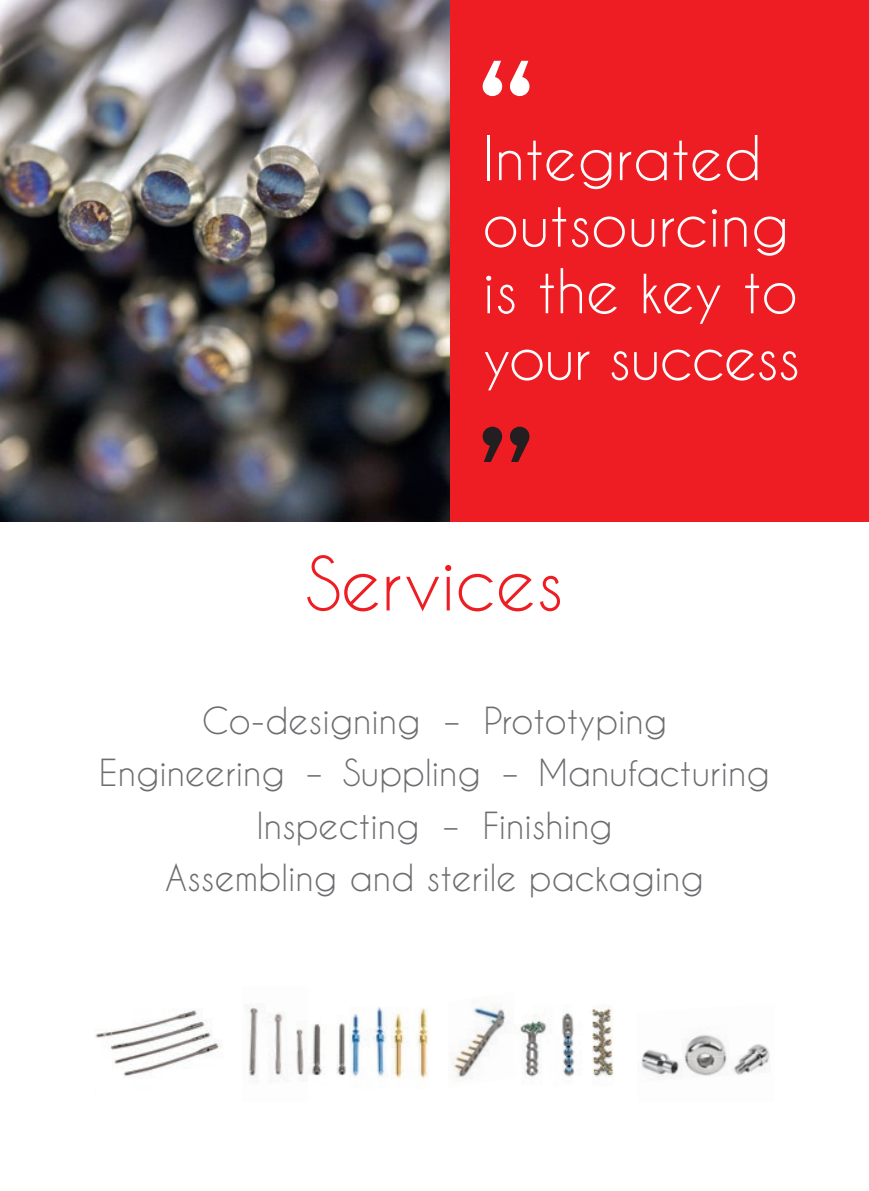
<style>
.page{position:relative;width:869px;height:1191px;background:#fff}
.page>*{position:absolute;margin:0;border:0;box-sizing:border-box;transform-origin:0 0}
.t1{font:70px "Caviar Dreams";color:#ee1d23}
.t2{font:57.75px/66.5px "Caviar Dreams";color:#fff}
.t3{font:35px/52.5px "Caviar Dreams";color:#6c6d70;text-align:center}
</style>
<div class="page">
<div style="left:449px;top:0;width:419px;height:521px;background:#ee1d23"></div>
<svg style="left:482px;top:61px;width:47px;height:35px"></svg>
<svg style="left:482px;top:427px;width:47px;height:35px"></svg>
<img style="left:0;top:0;width:449px;height:521px">
<img style="left:95px;top:1010px;width:127px;height:67px">
<img style="left:247px;top:1005px;width:182px;height:76px">
<img style="left:520px;top:1007px;width:94px;height:73px">
<img style="left:452px;top:1005px;width:57px;height:73px">
<img style="left:641px;top:1049px;width:29px;height:10px">
<img style="left:682px;top:1034px;width:44px;height:21px">
<img style="left:726px;top:1044px;width:43px;height:11px">
<img style="left:641px;top:1059px;width:41px;height:20px">
<img style="left:682px;top:1055px;width:45px;height:21px">
<img style="left:730px;top:1052px;width:40px;height:23px">
<h2 class="t2" style="left:482px;top:124px;width:319px">Integrated outsourcing is the key to your success</h2>
<h1 class="t1" style="left:305px;top:542px;width:259px">Services</h1>
<p class="t3" style="left:99px;top:693px;width:671px">Co-designing – Prototyping<br>Engineering – Suppling – Manufacturing<br>Inspecting – Finishing<br>Assembling and sterile packaging</p>
</div>
